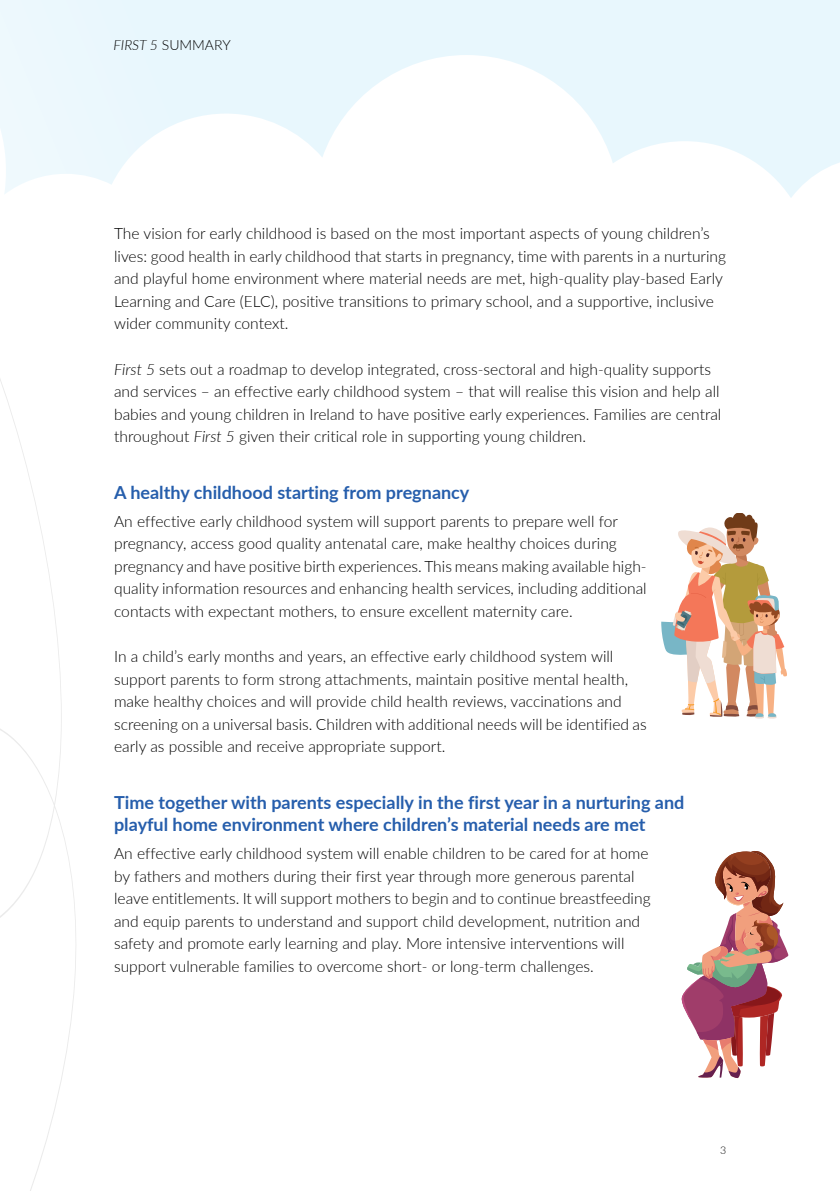
<style>
.page{position:relative;width:840px;height:1191px;background:#fff}
.page>*{position:absolute;margin:0;border:0;box-sizing:border-box;transform-origin:0 0}
.Copy_Subheader_Main{font:700 18px/22.4px "Lato";color:#265eac}
.Copy_Body{font:300 15.6px/22.4px "Lato";color:#000}
.t1{font:300 14px "Lato";color:#000}
.t2{font:300 10.6px "Lato";color:#000}
.s1{font-style:italic}
</style>
<div class="page">
<svg style="left:0;top:0;width:839px;height:157px"></svg>
<svg style="left:0;top:17px;width:280px;height:177px;fill:#ecf8fd"></svg>
<svg style="left:559px;top:58px;width:280px;height:140px;fill:#e8f7fd"></svg>
<svg style="left:0;top:379px;width:76px;height:812px"></svg>
<svg style="left:661px;top:513px;width:125px;height:206px"></svg>
<svg style="left:681px;top:851px;width:107px;height:227px"></svg>
<p class="t1" style="left:113px;top:35px;width:119px"><span class="s1">FIRST 5</span> SUMMARY</p>
<p class="Copy_Body" style="left:114px;top:222px;width:613px">The vision for early childhood is based on the most important aspects of young children’s lives: good health in early childhood that starts in pregnancy, time with parents in a nurturing and playful home environment where material needs are met, high-quality play-based Early Learning and Care (ELC), positive transitions to primary school, and a supportive, inclusive wider community context.</p>
<p class="Copy_Body" style="left:114px;top:357px;width:608px"><span class="s1">First 5</span> sets out a roadmap to develop integrated, cross-sectoral and high-quality supports and services – an effective early childhood system – that will realise this vision and help all babies and young children in Ireland to have positive early experiences. Families are central throughout <span class="s1">First 5</span> given their critical role in supporting young children.</p>
<p class="Copy_Subheader_Main" style="left:114px;top:480px;width:357px">A healthy childhood starting from pregnancy</p>
<p class="Copy_Body" style="left:114px;top:509px;width:534px">An effective early childhood system will support parents to prepare well for pregnancy, access good quality antenatal care, make healthy choices during pregnancy and have positive birth experiences. This means making available high&shy;quality information resources and enhancing health services, including additional contacts with expectant mothers, to ensure excellent maternity care.</p>
<p class="Copy_Body" style="left:114px;top:644px;width:534px">In a child’s early months and years, an effective early childhood system will support parents to form strong attachments, maintain positive mental health, make healthy choices and will provide child health reviews, vaccinations and screening on a universal basis. Children with additional needs will be identified as early as possible and receive appropriate support.</p>
<p class="Copy_Subheader_Main" style="left:114px;top:790px;width:571px">Time together with parents especially in the first year in a nurturing and playful home environment where children’s material needs are met</p>
<p class="Copy_Body" style="left:114px;top:842px;width:537px">An effective early childhood system will enable children to be cared for at home by fathers and mothers during their first year through more generous parental leave entitlements. It will support mothers to begin and to continue breastfeeding and equip parents to understand and support child development, nutrition and safety and promote early learning and play. More intensive interventions will support vulnerable families to overcome short- or long-term challenges.</p>
<p class="t2" style="left:720px;top:1143px;width:8px">3</p>
</div>
